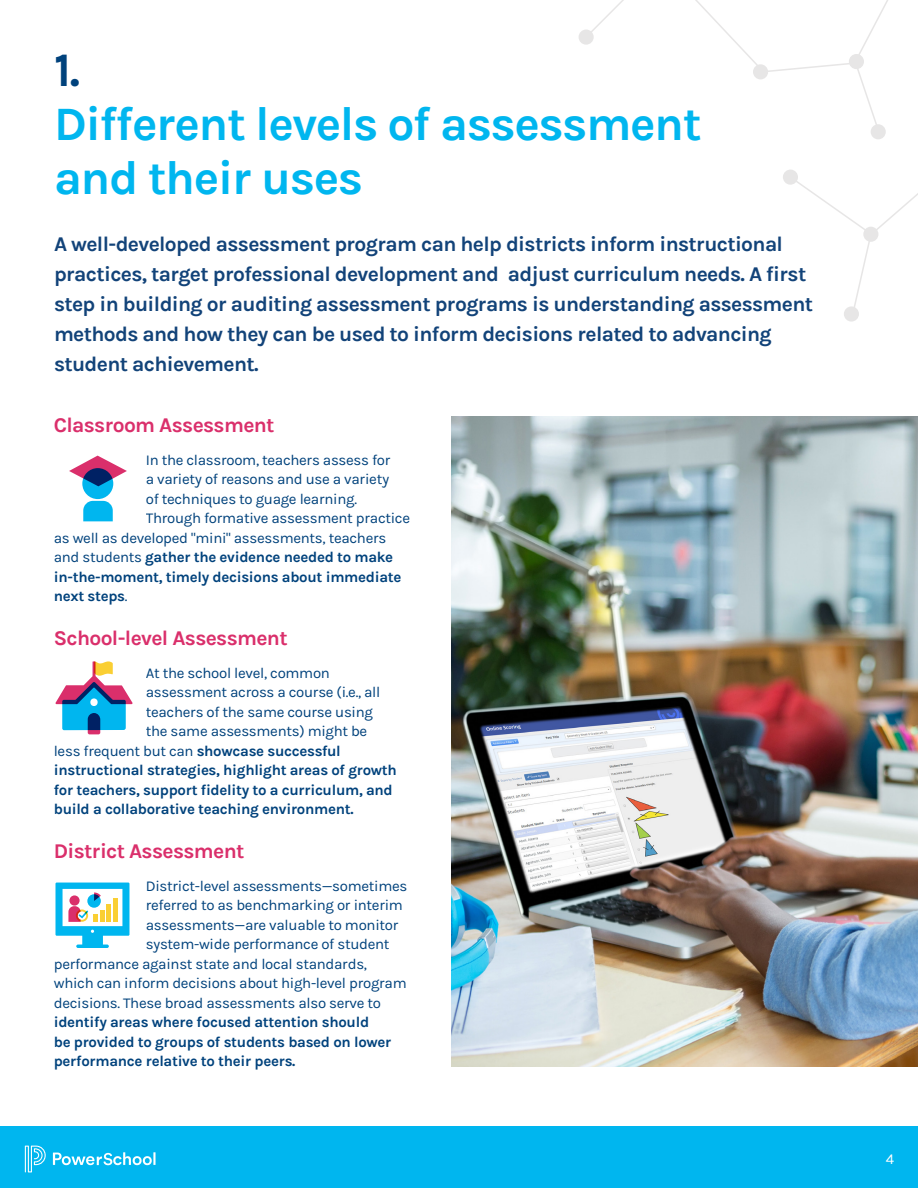
<style>
.page{position:relative;width:918px;height:1188px;background:#fff}
.page>*{position:absolute;margin:0;border:0;box-sizing:border-box;transform-origin:0 0}
.t1{font:700 48px/54px "Karla";letter-spacing:-.03em;color:#00b6ef}
.t2{font:700 48px "Karla";color:#00427c}
.t3{font:700 21px/30px "Karla";letter-spacing:-.03em;color:#124379}
.t4{font:700 21px "Karla";letter-spacing:-.03em;color:#da2f6b}
.t5{font:15px "Karla";letter-spacing:-.02em;color:#00427c}
.t6{font:700 15px "Karla";letter-spacing:-.02em;color:#00427c}
.t7{font:15px "Karla";color:#fff}
.s1{font-weight:400}
.s2{font-weight:700}
</style>
<div class="page">
<div style="left:871px;top:124px;width:15px;height:15px;background:#e7e6e6;border-radius:50%"></div>
<img style="left:451px;top:417px;width:467px;height:649px">
<div style="left:0;top:1126px;width:918px;height:62px;background:#00b6ef"></div>
<svg style="left:25px;top:1146px;width:21px;height:26px"></svg>
<svg style="left:53px;top:1152px;width:103px;height:13px"></svg>
<svg style="left:56px;top:661px;width:77px;height:73px"></svg>
<svg style="left:56px;top:883px;width:73px;height:65px"></svg>
<div style="left:579px;top:30px;width:15px;height:15px;background:#e7e6e6;border-radius:50%"></div>
<svg style="left:585px;top:0;width:39px;height:36px"></svg>
<div style="left:844px;top:306px;width:15px;height:16px;background:#e7e6e6;border-radius:50%"></div>
<div style="left:783px;top:169px;width:15px;height:16px;background:#e7e6e6;border-radius:50%"></div>
<svg style="left:788px;top:174px;width:130px;height:145px"></svg>
<svg style="left:695px;top:0;width:193px;height:130px"></svg>
<svg style="left:70px;top:456px;width:57px;height:65px"></svg>
<p class="t2" style="left:54px;top:42px;width:28px">1.</p>
<p class="t1" style="left:54px;top:97px;width:649px">Different levels of assessment and their uses</p>
<p class="t3" style="left:54px;top:229px;width:761px">A well-developed assessment program can help districts inform instructional practices, target professional development and adjust curriculum needs. A first step in building or auditing assessment programs is understanding assessment methods and how they can be used to inform decisions related to advancing student achievement.</p>
<p class="t4" style="left:54px;top:413px;width:222px">Classroom Assessment</p>
<p class="t5" style="left:146px;top:452px;width:246px">In the classroom, teachers assess for</p>
<p class="t5" style="left:146px;top:471px;width:245px">a variety of reasons and use a variety</p>
<p class="t5" style="left:146px;top:491px;width:213px">of techniques to guage learning.</p>
<p class="t5" style="left:146px;top:510px;width:266px">Through formative assessment practice</p>
<p class="t5" style="left:54px;top:530px;width:334px">as well as developed "mini" assessments, teachers</p>
<p class="t6" style="left:54px;top:549px;width:341px"><span class="s1">and students</span> gather the evidence needed to make</p>
<p class="t6" style="left:54px;top:568px;width:349px">in-the-moment, timely decisions about immediate</p>
<p class="t6" style="left:54px;top:588px;width:75px">next steps<span class="s1">.</span></p>
<p class="t4" style="left:54px;top:626px;width:235px">School-level Assessment</p>
<p class="t5" style="left:146px;top:665px;width:186px">At the school level, common</p>
<p class="t5" style="left:146px;top:684px;width:236px">assessment across a course (i.e., all</p>
<p class="t5" style="left:146px;top:704px;width:229px">teachers of the same course using</p>
<p class="t5" style="left:146px;top:723px;width:223px">the same assessments) might be</p>
<p class="t5" style="left:54px;top:743px;width:289px">less frequent but can <span class="s2">showcase successful</span></p>
<p class="t6" style="left:54px;top:762px;width:345px">instructional strategies, highlight areas of growth</p>
<p class="t6" style="left:54px;top:781px;width:340px">for teachers, support fidelity to a curriculum, and</p>
<p class="t6" style="left:54px;top:801px;width:301px">build a collaborative teaching environment.</p>
<p class="t4" style="left:54px;top:839px;width:192px">District Assessment</p>
<p class="t5" style="left:146px;top:878px;width:263px">District-level assessments—sometimes</p>
<p class="t5" style="left:146px;top:897px;width:259px">referred to as benchmarking or interim</p>
<p class="t5" style="left:146px;top:917px;width:254px">assessments—are valuable to monitor</p>
<p class="t5" style="left:146px;top:936px;width:245px">system-wide performance of student</p>
<p class="t5" style="left:54px;top:956px;width:315px">performance against state and local standards,</p>
<p class="t5" style="left:54px;top:975px;width:354px">which can inform decisions about high-level program</p>
<p class="t5" style="left:54px;top:995px;width:329px">decisions. These broad assessments also serve to</p>
<p class="t6" style="left:54px;top:1014px;width:317px">identify areas where focused attention should</p>
<p class="t6" style="left:54px;top:1033px;width:339px">be provided to groups of students based on lower</p>
<p class="t6" style="left:54px;top:1053px;width:243px">performance relative to their peers.</p>
<p class="t7" style="left:886px;top:1151px;width:10px">4</p>
</div>
